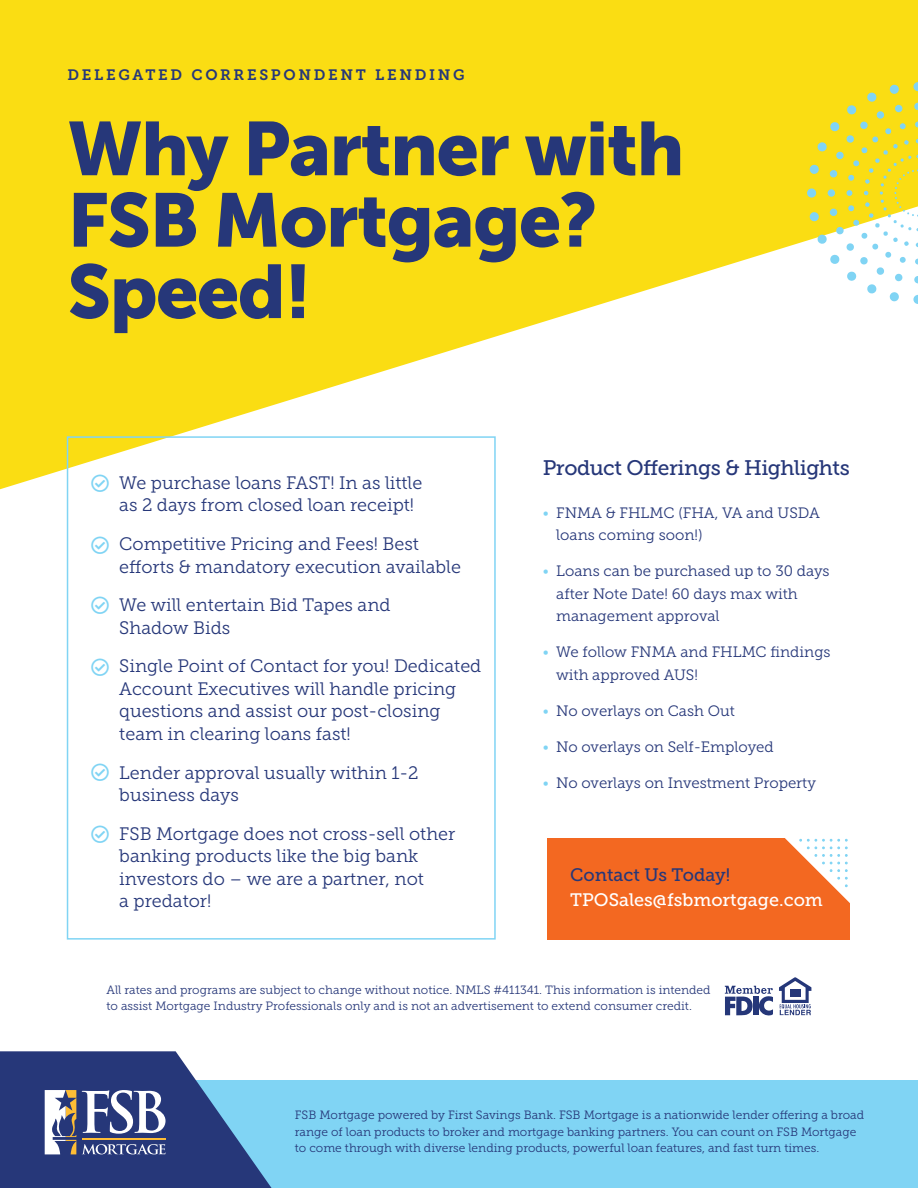
<style>
.page{position:relative;width:918px;height:1188px;background:#fff}
.page>*{position:absolute;margin:0;border:0;box-sizing:border-box;transform-origin:0 0}
.t1{font:75.3px/71.4px "Museo Sans 900";letter-spacing:-.02em;color:#263779}
.t2{font:21px "Museo Slab 500";letter-spacing:-.02em;color:#263779}
.t3{font:18px/22.5px "Museo Slab 300";color:#263779}
.t4{font:18px "Museo Slab 500";color:#fff}
.t5{font:18px "Museo Slab 500";color:#263779}
.t6{font:18px "Font Awesome 5 Free";color:#80d4f4}
.t7{font:15px/22.5px "Museo Slab 300";color:#263779}
.t8{font:15px "Museo Slab 700";letter-spacing:.18em;color:#263779}
.t9{font:12px/16.5px "Museo Slab 300";color:#263779}
.s1{color:#80d4f4}
</style>
<div class="page">
<div style="left:137px;top:1080px;width:781px;height:108px;background:#80d4f4"></div>
<svg style="left:0;top:1051px;width:272px;height:137px"></svg>
<div style="left:547px;top:839px;width:303px;height:101px;background:#f36821"></div>
<svg style="left:0;top:0;width:918px;height:489px;fill:#fadd13"></svg>
<svg style="left:770px;top:838px;width:80px;height:65px"></svg>
<svg style="left:807px;top:188px;width:9px;height:10px"></svg>
<svg style="left:809px;top:82px;width:109px;height:222px"></svg>
<div style="left:67px;top:436px;width:429px;height:504px;border:2px solid #80d4f4"></div>
<svg style="left:779px;top:977px;width:32px;height:38px"></svg>
<svg style="left:725px;top:986px;width:48px;height:30px"></svg>
<svg style="left:92px;top:474px;width:17px;height:15px"></svg>
<p class="t8" style="left:68px;top:67px;width:399px">DELEGATED CORRESPONDENT LENDING</p>
<h1 class="t1" style="left:68px;top:113px;width:618px">Why Partner with<br>FSB Mortgage?<br>Speed!</h1>
<p class="t6" style="left:91px;top:474px;width:19px">●</p>
<p class="t6" style="left:91px;top:536px;width:19px">●</p>
<p class="t6" style="left:91px;top:597px;width:19px">●</p>
<p class="t6" style="left:91px;top:659px;width:19px">●</p>
<p class="t6" style="left:91px;top:764px;width:19px">●</p>
<p class="t6" style="left:91px;top:826px;width:19px">●</p>
<p class="t3" style="left:119px;top:472px;width:305px">We purchase loans FAST! In as little as 2 days from closed loan receipt!</p>
<p class="t3" style="left:119px;top:533px;width:343px">Competitive Pricing and Fees! Best efforts &amp; mandatory execution available</p>
<p class="t3" style="left:119px;top:594px;width:273px">We will entertain Bid Tapes and<br>Shadow Bids</p>
<p class="t3" style="left:119px;top:655px;width:364px">Single Point of Contact for you! Dedicated Account Executives will handle pricing questions and assist our post-closing team in clearing loans fast!</p>
<p class="t3" style="left:119px;top:761px;width:301px">Lender approval usually within 1-2 business days</p>
<p class="t3" style="left:119px;top:823px;width:338px">FSB Mortgage does not cross-sell other banking products like the big bank investors do – we are a partner, not<br>a predator!</p>
<p class="t2" style="left:543px;top:456px;width:309px">Product Offerings &amp; Highlights</p>
<p class="t7" style="left:556px;top:501px;width:265px;text-indent:-14px"><span class="s1">•</span> FNMA &amp; FHLMC (FHA, VA and USDA loans coming soon!)</p>
<p class="t7" style="left:556px;top:560px;width:275px;text-indent:-14px"><span class="s1">•</span> Loans can be purchased up to 30 days after Note Date! 60 days max with management approval</p>
<p class="t7" style="left:556px;top:641px;width:276px;text-indent:-14px"><span class="s1">•</span> We follow FNMA and FHLMC findings with approved AUS!</p>
<p class="t7" style="left:543px;top:699px;width:194px"><span class="s1">•</span> No overlays on Cash Out</p>
<p class="t7" style="left:543px;top:735px;width:233px"><span class="s1">•</span> No overlays on Self-Employed</p>
<p class="t7" style="left:543px;top:771px;width:275px"><span class="s1">•</span> No overlays on Investment Property</p>
<p class="t5" style="left:570px;top:865px;width:162px">Contact Us Today!</p>
<p class="t4" style="left:570px;top:889px;width:254px">TPOSales@fsbmortgage.com</p>
<p class="t9" style="left:107px;top:981px;width:606px">All rates and programs are subject to change without notice. NMLS #411341. This information is intended to assist Mortgage Industry Professionals only and is not an advertisement to extend consumer credit.</p>
<p class="t9" style="left:295px;top:1107px;width:571px">FSB Mortgage powered by First Savings Bank. FSB Mortgage is a nationwide lender offering a broad range of loan products to broker and mortgage banking partners. You can count on FSB Mortgage to come through with diverse lending products, powerful loan features, and fast turn times.</p>
</div>
